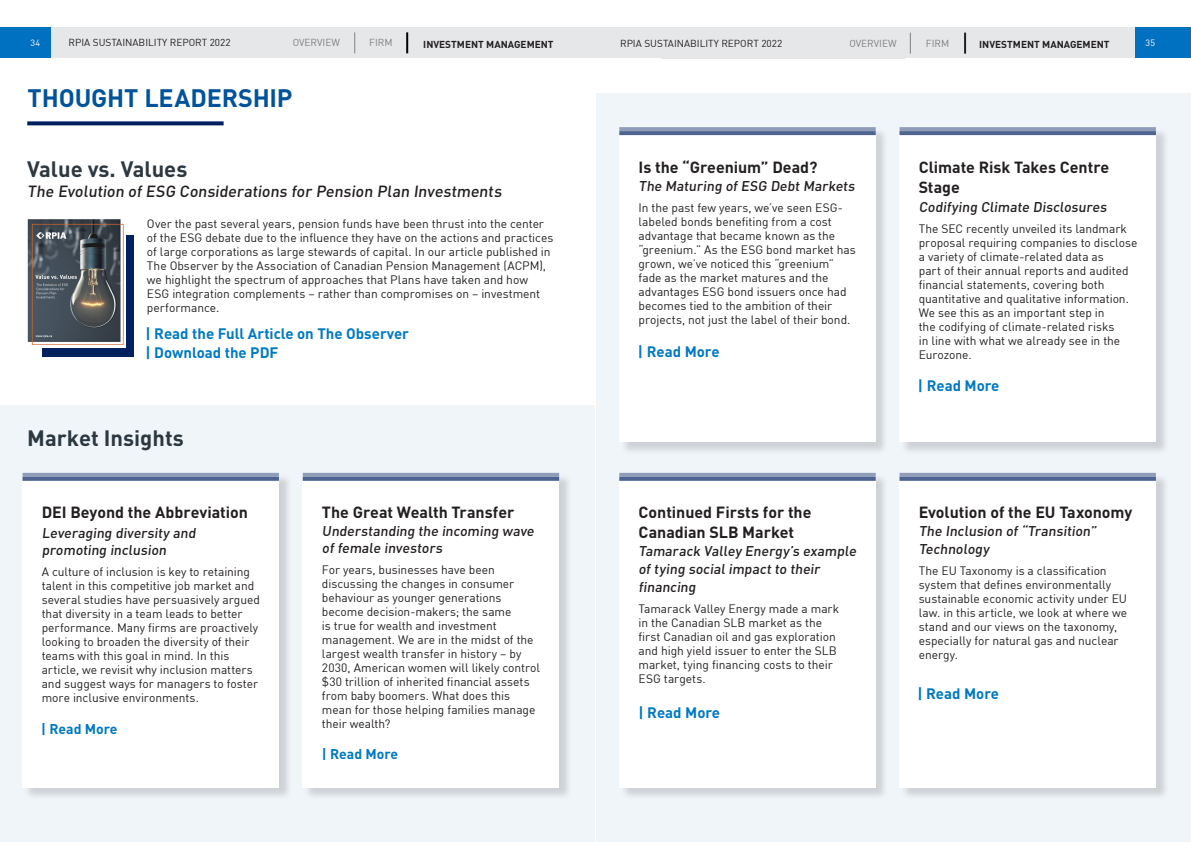
<style>
.page{position:relative;width:1191px;height:842px;background:#fff}
.page>*{position:absolute;margin:0;border:0;box-sizing:border-box;transform-origin:0 0}
.t1{font:700 25px "DIN";letter-spacing:-.005em;color:#00539b}
.t2{font:700 22px "DIN";color:#2c3840}
.t3{font:700 16px/20px "DIN";letter-spacing:-.005em;color:#231f20}
.t4{font:500 16px "DIN";color:#231f20}
.t5{font:700 15px/19px "DIN";color:#0079c1}
.t6{font:500 14px/18px "DIN";color:#231f20}
.t7{font:700 14px "DIN";color:#0079c1}
.t8{font:12px/14px "DIN";letter-spacing:-.005em;color:#231f20}
.t9{font:10px "DIN";color:#231f20}
.t10{font:700 10px "DIN";color:#231f20}
.t11{font:10px "DIN";color:#808080}
.t12{font:9px "DIN";color:#fff}
</style>
<div class="page">
<svg style="left:27px;top:121px;width:197px;height:4px"></svg>
<div style="left:42px;top:235px;width:92px;height:122px;background:#002060"></div>
<img style="left:27px;top:219px;width:98px;height:128px">
<div style="left:0;top:405px;width:595px;height:437px;background:#f0f5f9"></div>
<div style="left:23px;top:474px;width:269px;height:327px;background:#231f20;opacity:.17"></div>
<div style="left:22px;top:473px;width:257px;height:314px;background:#fff"></div>
<hr style="left:22px;top:473px;width:257px;height:4px;background:#8f9db9">
<svg style="left:22px;top:477px;width:257px;height:4px"></svg>
<div style="left:304px;top:474px;width:268px;height:327px;background:#231f20;opacity:.17"></div>
<div style="left:303px;top:473px;width:256px;height:314px;background:#fff"></div>
<hr style="left:303px;top:473px;width:256px;height:4px;background:#8f9db9">
<svg style="left:303px;top:477px;width:256px;height:4px"></svg>
<div style="left:596px;top:93px;width:594px;height:749px;background:#f0f5f9"></div>
<div style="left:620px;top:128px;width:269px;height:327px;background:#231f20;opacity:.17"></div>
<div style="left:619px;top:127px;width:256px;height:315px;background:#fff"></div>
<svg style="left:619px;top:127px;width:256px;height:4px"></svg>
<svg style="left:619px;top:131px;width:256px;height:4px"></svg>
<div style="left:900px;top:128px;width:269px;height:327px;background:#231f20;opacity:.17"></div>
<div style="left:899px;top:127px;width:257px;height:315px;background:#fff"></div>
<svg style="left:899px;top:127px;width:257px;height:4px"></svg>
<svg style="left:899px;top:131px;width:257px;height:4px"></svg>
<div style="left:620px;top:474px;width:269px;height:327px;background:#231f20;opacity:.17"></div>
<div style="left:619px;top:473px;width:256px;height:314px;background:#fff"></div>
<hr style="left:619px;top:473px;width:256px;height:4px;background:#8f9db9">
<svg style="left:619px;top:477px;width:256px;height:4px"></svg>
<div style="left:900px;top:474px;width:269px;height:327px;background:#231f20;opacity:.17"></div>
<div style="left:899px;top:473px;width:257px;height:314px;background:#fff"></div>
<hr style="left:899px;top:473px;width:257px;height:4px;background:#8f9db9">
<svg style="left:899px;top:477px;width:257px;height:4px"></svg>
<div style="left:1134px;top:27px;width:57px;height:31px;background:#0070c0"></div>
<div style="left:821px;top:27px;width:313px;height:31px;background:#e6e7e9"></div>
<div style="left:295px;top:27px;width:298px;height:31px;background:#e6e7e9"></div>
<div style="left:0;top:27px;width:51px;height:31px;background:#0070c0"></div>
<div style="left:51px;top:27px;width:244px;height:31px;background:#e6e7e9"></div>
<svg style="left:354px;top:32px;width:1px;height:21px"></svg>
<hr style="left:406px;top:32px;width:2px;height:21px;background:#000">
<div style="left:593px;top:27px;width:228px;height:31px;background:#e6e7e9"></div>
<svg style="left:909px;top:33px;width:1px;height:21px"></svg>
<hr style="left:964px;top:33px;width:2px;height:21px;background:#231f20">
<p class="t12" style="left:30px;top:37px;width:11px">34</p>
<p class="t9" style="left:69px;top:37px;width:164px">RPIA SUSTAINABILITY REPORT 2022</p>
<p class="t11" style="left:293px;top:37px;width:49px">OVERVIEW</p>
<p class="t11" style="left:369px;top:37px;width:25px">FIRM</p>
<p class="t10" style="left:423px;top:38px;width:132px">INVESTMENT MANAGEMENT</p>
<p class="t9" style="left:620px;top:37px;width:164px">RPIA SUSTAINABILITY REPORT 2022</p>
<p class="t11" style="left:849px;top:37px;width:49px">OVERVIEW</p>
<p class="t11" style="left:926px;top:37px;width:25px">FIRM</p>
<p class="t10" style="left:979px;top:38px;width:132px">INVESTMENT MANAGEMENT</p>
<p class="t12" style="left:1145px;top:37px;width:11px">35</p>
<h1 class="t1" style="left:28px;top:82px;width:266px">THOUGHT LEADERSHIP</h1>
<h2 class="t2" style="left:27px;top:155px;width:162px">Value vs. Values</h2>
<h3 class="t4" style="left:27px;top:181px;width:478px">The Evolution of ESG Considerations for Pension Plan Investments</h3>
<p class="t8" style="left:147px;top:216px;width:408px">Over the past several years, pension funds have been thrust into the center of the ESG debate due to the influence they have on the actions and practices of large corporations as large stewards of capital. In our article published in The Observer by the Association of Canadian Pension Management (ACPM), we highlight the spectrum of approaches that Plans have taken and how ESG integration complements – rather than compromises on – investment performance.</p>
<p class="t5" style="left:145px;top:324px;width:265px">| Read the Full Article on The Observer | Download the PDF</p>
<h2 class="t2" style="left:27px;top:424px;width:158px">Market Insights</h2>
<h3 class="t3" style="left:42px;top:502px;width:208px">DEI Beyond the Abbreviation</h3>
<p class="t6" style="left:42px;top:524px;width:158px;line-height:17px">Leveraging diversity and promoting inclusion</p>
<p class="t8" style="left:42px;top:565px;width:220px">A culture of inclusion is key to retaining talent in this competitive job market and several studies have persuasively argued that diversity in a team leads to better performance. Many firms are proactively looking to broaden the diversity of their teams with this goal in mind. In this article, we revisit why inclusion matters and suggest ways for managers to foster more inclusive environments.</p>
<p class="t7" style="left:41px;top:719px;width:78px">| Read More</p>
<h3 class="t3" style="left:322px;top:502px;width:194px">The Great Wealth Transfer</h3>
<p class="t6" style="left:322px;top:522px;width:216px;line-height:17px">Understanding the incoming wave of female investors</p>
<p class="t8" style="left:322px;top:563px;width:220px">For years, businesses have been discussing the changes in consumer behaviour as younger generations become decision-makers; the same<br>is true for wealth and investment management. We are in the midst of the largest wealth transfer in history – by 2030, American women will likely control $30 trillion of inherited financial assets from baby boomers. What does this mean for those helping families manage their wealth?</p>
<p class="t7" style="left:322px;top:745px;width:78px">| Read More</p>
<h3 class="t3" style="left:638px;top:156px;width:180px">Is the “Greenium” Dead?</h3>
<p class="t6" style="left:638px;top:176px;width:220px">The Maturing of ESG Debt Markets</p>
<p class="t8" style="left:638px;top:200px;width:219px">In the past few years, we’ve seen ESG&shy;labeled bonds benefiting from a cost advantage that became known as the “greenium.” As the ESG bond market has grown, we’ve noticed this “greenium” fade as the market matures and the advantages ESG bond issuers once had becomes tied to the ambition of their projects, not just the label of their bond.</p>
<p class="t5" style="left:638px;top:341px;width:83px">| Read More</p>
<h3 class="t3" style="left:638px;top:502px;width:174px">Continued Firsts for the<br>Canadian SLB Market</h3>
<p class="t6" style="left:638px;top:542px;width:221px">Tamarack Valley Energy ’s example of tying social impact to their financing</p>
<p class="t8" style="left:638px;top:602px;width:202px">Tamarack Valley Energy made a mark in the Canadian SLB market as the first Canadian oil and gas exploration and high yield issuer to enter the SLB market, tying financing costs to their<br>ESG targets.</p>
<p class="t5" style="left:638px;top:702px;width:83px">| Read More</p>
<h3 class="t3" style="left:918px;top:156px;width:192px">Climate Risk Takes Centre<br>Stage</h3>
<p class="t6" style="left:918px;top:197px;width:192px">Codifying Climate Disclosures</p>
<p class="t8" style="left:918px;top:221px;width:220px">The SEC recently unveiled its landmark proposal requiring companies to disclose a variety of climate-related data as<br>part of their annual reports and audited financial statements, covering both quantitative and qualitative information.<br>We see this as an important step in<br>the codifying of climate-related risks<br>in line with what we already see in the Eurozone.</p>
<p class="t5" style="left:918px;top:375px;width:83px">| Read More</p>
<h3 class="t3" style="left:918px;top:502px;width:215px">Evolution of the EU Taxonomy</h3>
<p class="t6" style="left:918px;top:522px;width:181px">The Inclusion of “Transition”<br>Technology</p>
<p class="t8" style="left:918px;top:564px;width:210px">The EU Taxonomy is a classification system that defines environmentally sustainable economic activity under EU law. in this article, we look at where we stand and our views on the taxonomy, especially for natural gas and nuclear energy.</p>
<p class="t5" style="left:917px;top:683px;width:83px">| Read More</p>
</div>
